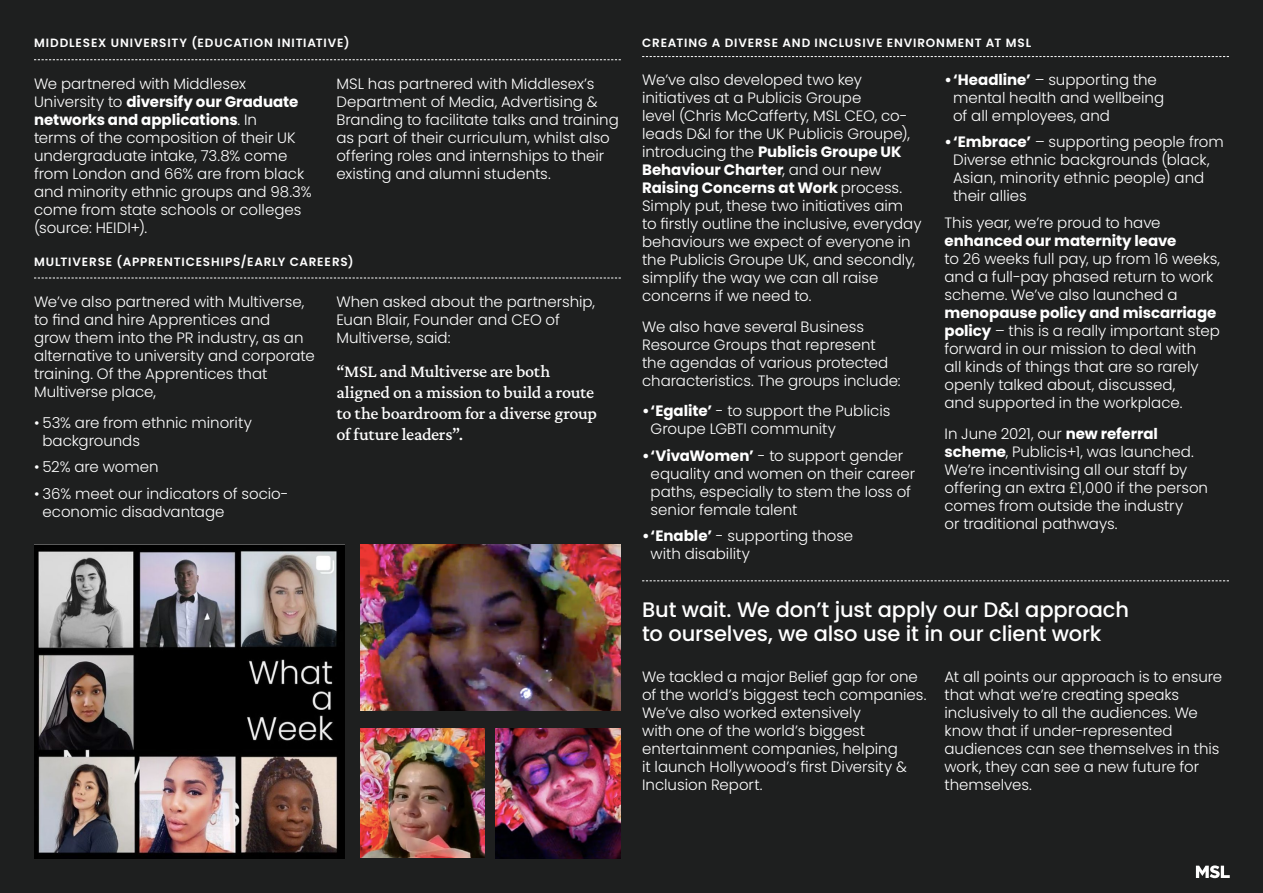
<style>
.page{position:relative;width:1263px;height:893px;background:#1e1f1f}
.page>*{position:absolute;margin:0;border:0;box-sizing:border-box;transform-origin:0 0}
.t1{font:500 21px/24px "Poppins";letter-spacing:-.01em;color:#fff}
.t2{font:200 18px/21px "Crimson Pro";letter-spacing:-.015em;color:#fff}
.t3{font:300 15px/18px "Poppins";color:#fff}
.t4{font:700 15px "Poppins";letter-spacing:-.005em;color:#fff}
.t5{font:600 12px "Poppins";letter-spacing:.07em;color:#fff}
.s1{font-weight:700}
</style>
<div class="page">
<svg style="left:642px;top:56px;width:587px;height:1px"></svg>
<svg style="left:642px;top:580px;width:587px;height:1px"></svg>
<svg style="left:34px;top:59px;width:587px;height:1px"></svg>
<svg style="left:34px;top:278px;width:587px;height:1px"></svg>
<svg style="left:1196px;top:865px;width:34px;height:13px"></svg>
<img style="left:496px;top:729px;width:124px;height:129px">
<img style="left:360px;top:729px;width:124px;height:129px">
<img style="left:360px;top:545px;width:260px;height:165px">
<img style="left:34px;top:545px;width:311px;height:314px">
<p class="t5" style="left:34px;top:35px;width:317px">MIDDLESEX UNIVERSITY (EDUCATION INITIATIVE)</p>
<p class="t3" style="left:34px;top:74px;width:279px">We partnered with Middlesex<br>University to <span class="s1">diversify our Graduate networks and applications</span>. In<br>terms of the composition of their UK undergraduate intake, 73.8% come from London and 66% are from black and minority ethnic groups and 98.3% come from state schools or colleges (source: HEIDI+).</p>
<p class="t3" style="left:336px;top:74px;width:284px">MSL has partnered with Middlesex’s Department of Media, Advertising &amp; Branding to facilitate talks and training as part of their curriculum, whilst also offering roles and internships to their existing and alumni students.</p>
<p class="t5" style="left:34px;top:254px;width:321px">MULTIVERSE (APPRENTICESHIPS/EARLY CAREERS)</p>
<p class="t3" style="left:34px;top:293px;width:282px">We’ve also partnered with Multiverse, to find and hire Apprentices and<br>grow them into the PR industry, as an alternative to university and corporate training. Of the Apprentices that Multiverse place,</p>
<p class="t3" style="left:43px;top:413px;width:211px;text-indent:-9px">• 53% are from ethnic minority backgrounds</p>
<p class="t3" style="left:34px;top:458px;width:126px">• 52% are women</p>
<p class="t3" style="left:43px;top:484px;width:248px;text-indent:-9px">• 36% meet our indicators of socio&shy;economic disadvantage</p>
<p class="t3" style="left:336px;top:293px;width:260px">When asked about the partnership,<br>Euan Blair, Founder and CEO of<br>Multiverse, said:</p>
<p class="t2" style="left:336px;top:360px;width:262px">“MSL and Multiverse are both aligned on a mission to build a route to the boardroom for a diverse group of future leaders”.</p>
<p class="t5" style="left:642px;top:36px;width:391px">CREATING A DIVERSE AND INCLUSIVE ENVIRONMENT AT MSL</p>
<p class="t3" style="left:642px;top:71px;width:281px">We’ve also developed two key initiatives at a Publicis Groupe<br>level (Chris McCafferty, MSL CEO, co&shy;leads D&amp;I for the UK Publicis Groupe), introducing the <span class="s1">Publicis Groupe UK Behaviour Charter</span>, and our new <span class="s1">Raising Concerns at Work</span> process.<br>Simply put, these two initiatives aim<br>to firstly outline the inclusive, everyday behaviours we expect of everyone in the Publicis Groupe UK, and secondly, simplify the way we can all raise concerns if we need to.</p>
<p class="t3" style="left:642px;top:317px;width:260px">We also have several Business Resource Groups that represent the agendas of various protected characteristics. The groups include:</p>
<p class="t3" style="left:651px;top:402px;width:241px;text-indent:-9px"><span class="s1">•‘Egalite’</span> - to support the Publicis<br>Groupe LGBTI community</p>
<p class="t3" style="left:651px;top:447px;width:266px;text-indent:-9px"><span class="s1">•‘VivaWomen’</span> - to support gender equality and women on their career paths, especially to stem the loss of senior female talent</p>
<p class="t3" style="left:651px;top:527px;width:204px;text-indent:-9px"><span class="s1">•‘Enable’</span> - supporting those with disability</p>
<p class="t3" style="left:953px;top:71px;width:213px;text-indent:-9px"><span class="s1">•‘Headline’</span> – supporting the mental health and wellbeing of all employees, and</p>
<p class="t3" style="left:953px;top:133px;width:272px;text-indent:-9px"><span class="s1">•‘Embrace’</span> – supporting people from<br>Diverse ethnic backgrounds (black,<br>Asian, minority ethnic people) and their allies</p>
<p class="t3" style="left:944px;top:214px;width:217px">This year, we’re proud to have</p>
<p class="t4" style="left:944px;top:232px;width:233px">enhanced our maternity leave</p>
<p class="t3" style="left:944px;top:250px;width:277px">to 26 weeks full pay, up from 16 weeks, and a full-pay phased return to work scheme. We’ve also launched a</p>
<p class="t3" style="left:944px;top:304px;width:277px"><span class="s1">menopause policy and miscarriage policy</span> – this is a really important step forward in our mission to deal with<br>all kinds of things that are so rarely openly talked about, discussed,<br>and supported in the workplace.</p>
<p class="t3" style="left:944px;top:424px;width:265px">In June 2021, our <span class="s1">new referral scheme</span>, Publicis+1, was launched.<br>We’re incentivising all our staff by offering an extra £1,000 if the person comes from outside the industry<br>or traditional pathways.</p>
<h1 class="t1" style="left:642px;top:597px;width:488px">But wait. We don’t just apply our D&amp;I approach to ourselves, we also use it in our client work</h1>
<p class="t3" style="left:642px;top:668px;width:286px">We tackled a major Belief gap for one of the world’s biggest tech companies.<br>We’ve also worked extensively<br>with one of the world’s biggest entertainment companies, helping<br>it launch Hollywood’s first Diversity &amp;<br>Inclusion Report.</p>
<p class="t3" style="left:944px;top:668px;width:279px">At all points our approach is to ensure that what we’re creating speaks inclusively to all the audiences. We know that if under-represented audiences can see themselves in this work, they can see a new future for themselves.</p>
</div>
